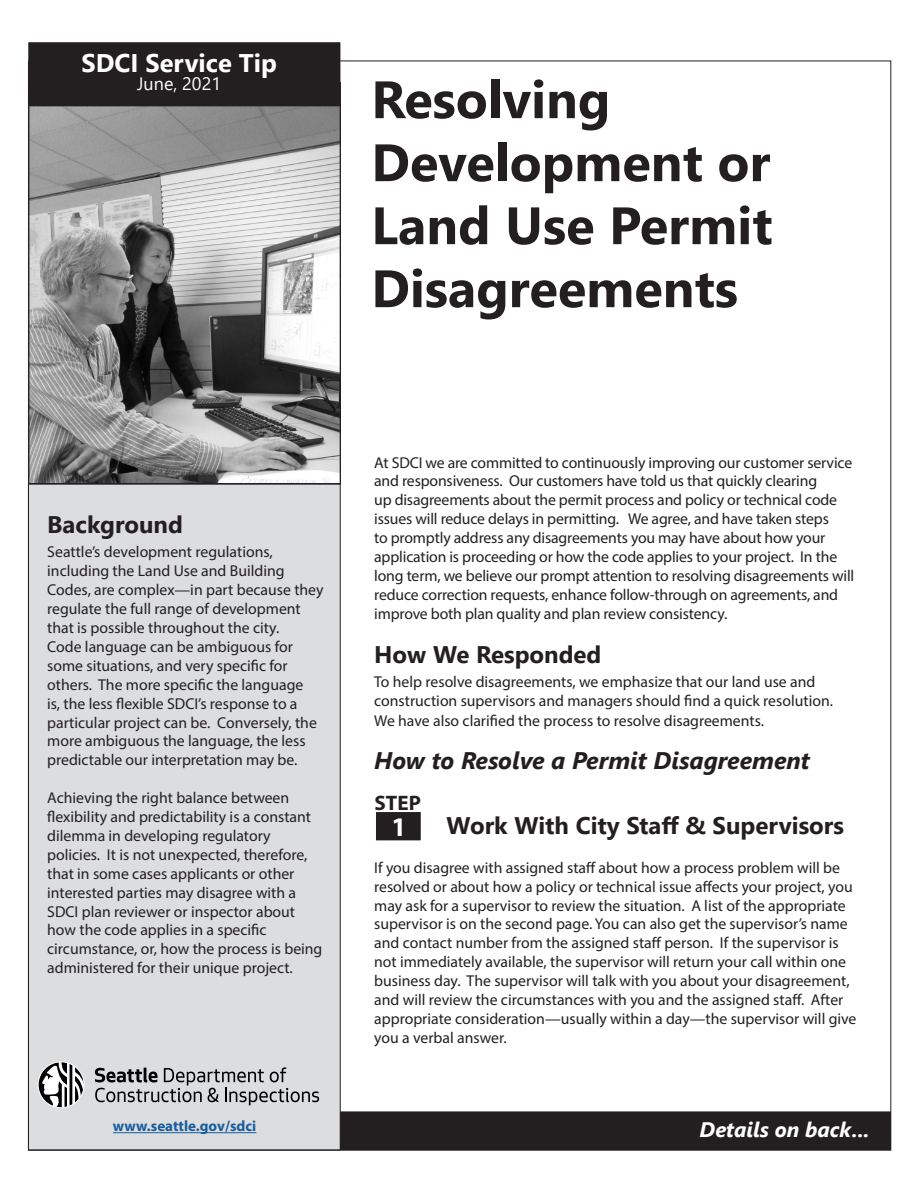
<style>
.page{position:relative;width:918px;height:1188px;background:#fff}
.page>*{position:absolute;margin:0;border:0;box-sizing:border-box;transform-origin:0 0}
.t1{font:700 52.5px/63px "Segoe UI";color:#231f20}
.t2{font:700 27px "Myriad Pro";color:#fff}
.t3{font:700 25.5px "Segoe UI";color:#fff}
.t4{font:700 24px "Segoe UI";color:#231f20}
.t5{font:italic 700 24px "Segoe UI";color:#231f20}
.Body_text_-_no_inden{font:italic 700 21px "Segoe UI";color:#fff}
.t6{font:700 21px "Myriad Pro";color:#231f20}
.t7{font:18px "Segoe UI";color:#fff}
.t8{font:15.75px/18.9px "Myriad Pro";color:#231f20}
.t9{font:700 15px "Myriad Pro";color:#175d9e}
</style>
<div class="page">
<div style="left:28px;top:484px;width:312px;height:666px;background:#dcdddf"></div>
<hr style="left:113px;top:1132px;width:143px;height:1px;background:#175d9e">
<div style="left:341px;top:1112px;width:549px;height:38px;background:#231f20"></div>
<div style="left:340px;top:1111px;width:551px;height:39px;border:2px solid #231f20"></div>
<img style="left:31px;top:106px;width:307px;height:376px">
<div style="left:29px;top:43px;width:311px;height:63px;background:#231f20"></div>
<div style="left:28px;top:42px;width:312px;height:64px;border:2px solid #231f20"></div>
<div style="left:377px;top:813px;width:43px;height:27px;background:#231f20"></div>
<div style="left:376px;top:812px;width:45px;height:28px;border:2px solid #231f20"></div>
<svg style="left:38px;top:1062px;width:46px;height:46px"></svg>
<svg style="left:42px;top:1062px;width:42px;height:46px"></svg>
<svg style="left:95px;top:1067px;width:224px;height:38px"></svg>
<p class="t3" style="left:81px;top:38px;width:197px">SDCI Service Tip</p>
<p class="t7" style="left:137px;top:66px;width:85px">June, 2021</p>
<p class="t1" style="left:371px;top:64px;width:403px">Resolving<br>Development or<br>Land Use Permit<br>Disagreements</p>
<p class="t4" style="left:47px;top:502px;width:137px">Background</p>
<p class="t8" style="left:47px;top:542px;width:278px">Seattle’s development regulations, including the Land Use and Building Codes, are complex—in part because they regulate the full range of development that is possible throughout the city.<br>Code language can be ambiguous for some situations, and very specific for others. The more specific the language<br>is, the less flexible SDCI’s response to a particular project can be. Conversely, the more ambiguous the language, the less predictable our interpretation may be.</p>
<p class="t8" style="left:47px;top:788px;width:277px">Achieving the right balance between flexibility and predictability is a constant dilemma in developing regulatory policies. It is not unexpected, therefore, that in some cases applicants or other interested parties may disagree with a SDCI plan reviewer or inspector about how the code applies in a specific circumstance, or, how the process is being administered for their unique project.</p>
<p class="t8" style="left:374px;top:453px;width:482px">At SDCI we are committed to continuously improving our customer service and responsiveness. Our customers have told us that quickly clearing<br>up disagreements about the permit process and policy or technical code issues will reduce delays in permitting. We agree, and have taken steps<br>to promptly address any disagreements you may have about how your application is proceeding or how the code applies to your project. In the long term, we believe our prompt attention to resolving disagreements will reduce correction requests, enhance follow-through on agreements, and improve both plan quality and plan review consistency.</p>
<p class="t4" style="left:374px;top:632px;width:229px">How We Responded</p>
<p class="t8" style="left:374px;top:672px;width:460px">To help resolve disagreements, we emphasize that our land use and construction supervisors and managers should find a quick resolution.<br>We have also clarified the process to resolve disagreements.</p>
<p class="t5" style="left:374px;top:738px;width:437px">How to Resolve a Permit Disagreement</p>
<p class="t6" style="left:375px;top:789px;width:48px">STEP</p>
<p class="t4" style="left:447px;top:802px;width:399px">Work With City Staff &amp; Supervisors</p>
<p class="t8" style="left:374px;top:858px;width:484px">If you disagree with assigned staff about how a process problem will be resolved or about how a policy or technical issue affects your project, you may ask for a supervisor to review the situation. A list of the appropriate supervisor is on the second page. You can also get the supervisor’s name and contact number from the assigned staff person. If the supervisor is not immediately available, the supervisor will return your call within one business day. The supervisor will talk with you about your disagreement, and will review the circumstances with you and the assigned staff. After appropriate consideration—usually within a day—the supervisor will give you a verbal answer.</p>
<p class="t2" style="left:392px;top:809px;width:16px">1</p>
<p class="t9" style="left:113px;top:1116px;width:145px">www.seattle.gov/sdci</p>
<p class="Body_text_-_no_inden" style="left:700px;top:1109px;width:171px">Details on back...</p>
</div>
